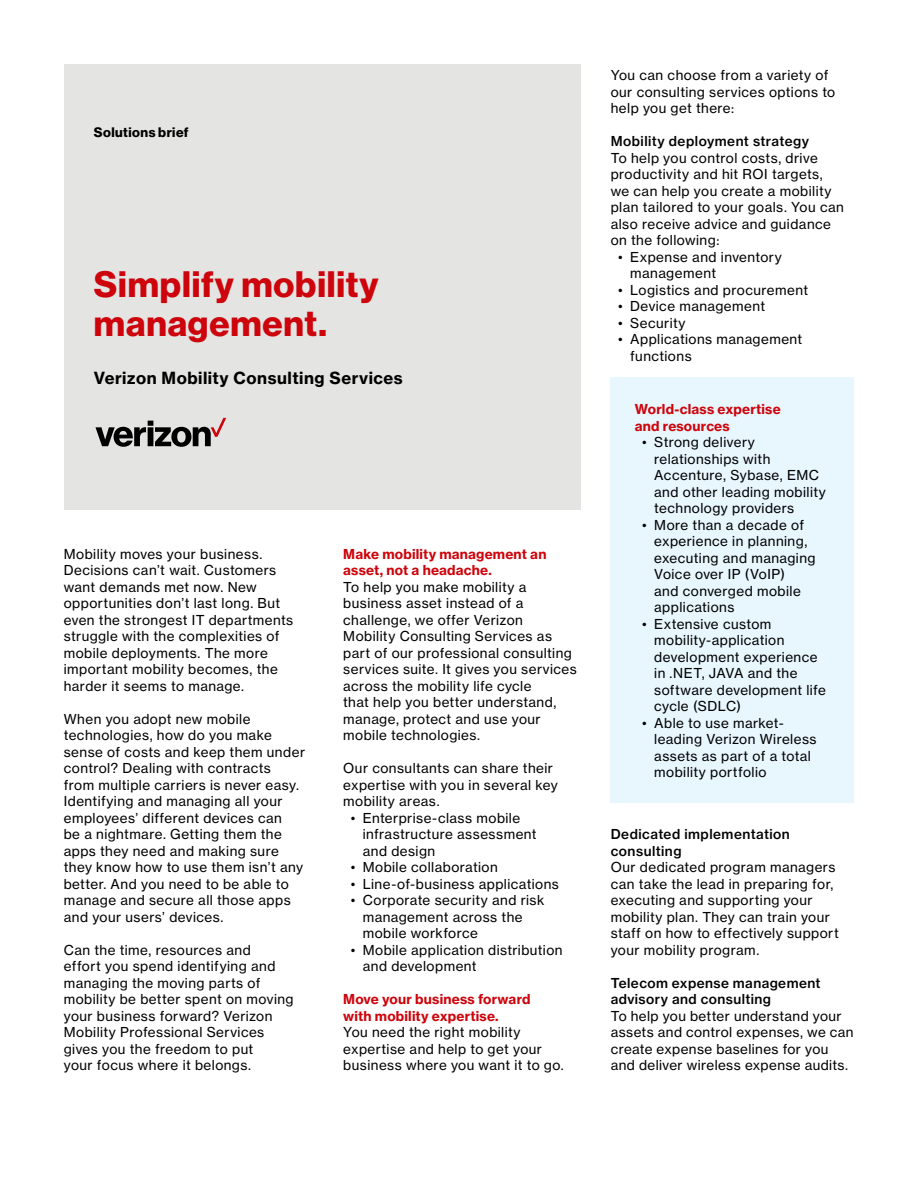
<style>
.page{position:relative;width:918px;height:1188px;background:#fff}
.page>*{position:absolute;margin:0;border:0;box-sizing:border-box;transform-origin:0 0}
.t1{font:36px/39px "N Haas Grotesk DS Std 75 Bd";letter-spacing:.025em;color:#cd040b}
.Subhead{font:16.5px "N Haas Grotesk TX Std 75 Bd";letter-spacing:.03em;color:#000}
.Body_Copy_no_space{font:13.5px/16.5px "N Haas Grotesk TX Std 55 Rg";letter-spacing:.035em;color:#000}
.Subhead_1_red{font:13.5px/16.5px "N Haas Grotesk TX Std 75 Bd";letter-spacing:.015em;color:#cd040b}
.Body_Copy_no_space-2{font:13.5px/16.5px "N Haas Grotesk TX Std 65 Md";letter-spacing:.035em;color:#000}
.Document_Type{font:13.5px "N Haas Grotesk DS Std 75 Bd";letter-spacing:.035em;color:#000}
</style>
<div class="page">
<div style="left:64px;top:64px;width:517px;height:445px;background:#e4e5e3"></div>
<svg style="left:95px;top:418px;width:131px;height:29px"></svg>
<div style="left:611px;top:377px;width:243px;height:426px;background:#e8f6fe"></div>
<p class="Document_Type" style="left:94px;top:125px;width:96px">Solutions brief</p>
<p class="t1" style="left:94px;top:265px;width:286px">Simplify mobility management.</p>
<p class="Subhead" style="left:94px;top:368px;width:310px">Verizon Mobility Consulting Services</p>
<p class="Body_Copy_no_space" style="left:64px;top:546px;width:231px">Mobility moves your business.<br>Decisions can’t wait. Customers want demands met now. New opportunities don’t last long. But even the strongest IT departments struggle with the complexities of mobile deployments. The more important mobility becomes, the harder it seems to manage.</p>
<p class="Body_Copy_no_space" style="left:64px;top:711px;width:243px">When you adopt new mobile technologies, how do you make sense of costs and keep them under control? Dealing with contracts<br>from multiple carriers is never easy.<br>Identifying and managing all your employees’ different devices can<br>be a nightmare. Getting them the apps they need and making sure they know how to use them isn’t any better. And you need to be able to manage and secure all those apps and your users’ devices.</p>
<p class="Body_Copy_no_space" style="left:64px;top:942px;width:231px">Can the time, resources and<br>effort you spend identifying and managing the moving parts of mobility be better spent on moving your business forward? Verizon<br>Mobility Professional Services gives you the freedom to put<br>your focus where it belongs.</p>
<p class="Subhead_1_red" style="left:343px;top:546px;width:205px">Make mobility management an asset, not a headache.</p>
<p class="Body_Copy_no_space" style="left:343px;top:579px;width:235px">To help you make mobility a business asset instead of a challenge, we offer Verizon<br>Mobility Consulting Services as part of our professional consulting services suite. It gives you services across the mobility life cycle<br>that help you better understand, manage, protect and use your mobile technologies.</p>
<p class="Body_Copy_no_space" style="left:343px;top:760px;width:216px">Our consultants can share their expertise with you in several key mobility areas.</p>
<p class="Body_Copy_no_space" style="left:363px;top:810px;width:175px;text-indent:-12px">• Enterprise-class mobile infrastructure assessment and design</p>
<p class="Body_Copy_no_space" style="left:351px;top:859px;width:148px">• Mobile collaboration</p>
<p class="Body_Copy_no_space" style="left:351px;top:876px;width:210px">• Line-of-business applications</p>
<p class="Body_Copy_no_space" style="left:363px;top:892px;width:183px;text-indent:-12px">• Corporate security and risk management across the mobile workforce</p>
<p class="Body_Copy_no_space" style="left:363px;top:942px;width:201px;text-indent:-12px">• Mobile application distribution and development</p>
<p class="Subhead_1_red" style="left:343px;top:991px;width:189px">Move your business forward with mobility expertise.</p>
<p class="Body_Copy_no_space" style="left:343px;top:1024px;width:222px">You need the right mobility expertise and help to get your business where you want it to go.</p>
<p class="Body_Copy_no_space" style="left:611px;top:67px;width:226px">You can choose from a variety of our consulting services options to help you get there:</p>
<p class="Body_Copy_no_space-2" style="left:611px;top:133px;width:200px">Mobility deployment strategy</p>
<p class="Body_Copy_no_space" style="left:611px;top:150px;width:235px">To help you control costs, drive productivity and hit ROI targets, we can help you create a mobility plan tailored to your goals. You can also receive advice and guidance on the following:</p>
<p class="Body_Copy_no_space" style="left:630px;top:249px;width:153px;text-indent:-12px">• Expense and inventory management</p>
<p class="Body_Copy_no_space" style="left:618px;top:282px;width:191px">• Logistics and procurement</p>
<p class="Body_Copy_no_space" style="left:618px;top:298px;width:149px">• Device management</p>
<p class="Body_Copy_no_space" style="left:618px;top:315px;width:69px">• Security</p>
<p class="Body_Copy_no_space" style="left:630px;top:331px;width:174px;text-indent:-12px">• Applications management functions</p>
<p class="Subhead_1_red" style="left:635px;top:401px;width:147px">World-class expertise and resources</p>
<p class="Body_Copy_no_space" style="left:654px;top:434px;width:173px;text-indent:-12px">• Strong delivery relationships with<br>Accenture, Sybase, EMC and other leading mobility technology providers</p>
<p class="Body_Copy_no_space" style="left:654px;top:516px;width:163px;text-indent:-12px">• More than a decade of experience in planning, executing and managing<br>Voice over IP (VoIP)<br>and converged mobile applications</p>
<p class="Body_Copy_no_space" style="left:654px;top:615px;width:173px;text-indent:-12px">• Extensive custom mobility-application development experience in .NET, JAVA and the software development life cycle (SDLC)</p>
<p class="Body_Copy_no_space" style="left:654px;top:714px;width:164px;text-indent:-12px">• Able to use market&shy;leading Verizon Wireless assets as part of a total mobility portfolio</p>
<p class="Body_Copy_no_space-2" style="left:611px;top:826px;width:181px">Dedicated implementation consulting</p>
<p class="Body_Copy_no_space" style="left:611px;top:859px;width:229px">Our dedicated program managers can take the lead in preparing for, executing and supporting your mobility plan. They can train your staff on how to effectively support your mobility program.</p>
<p class="Body_Copy_no_space-2" style="left:611px;top:975px;width:211px">Telecom expense management advisory and consulting</p>
<p class="Body_Copy_no_space" style="left:611px;top:1008px;width:244px">To help you better understand your assets and control expenses, we can create expense baselines for you and deliver wireless expense audits.</p>
</div>
